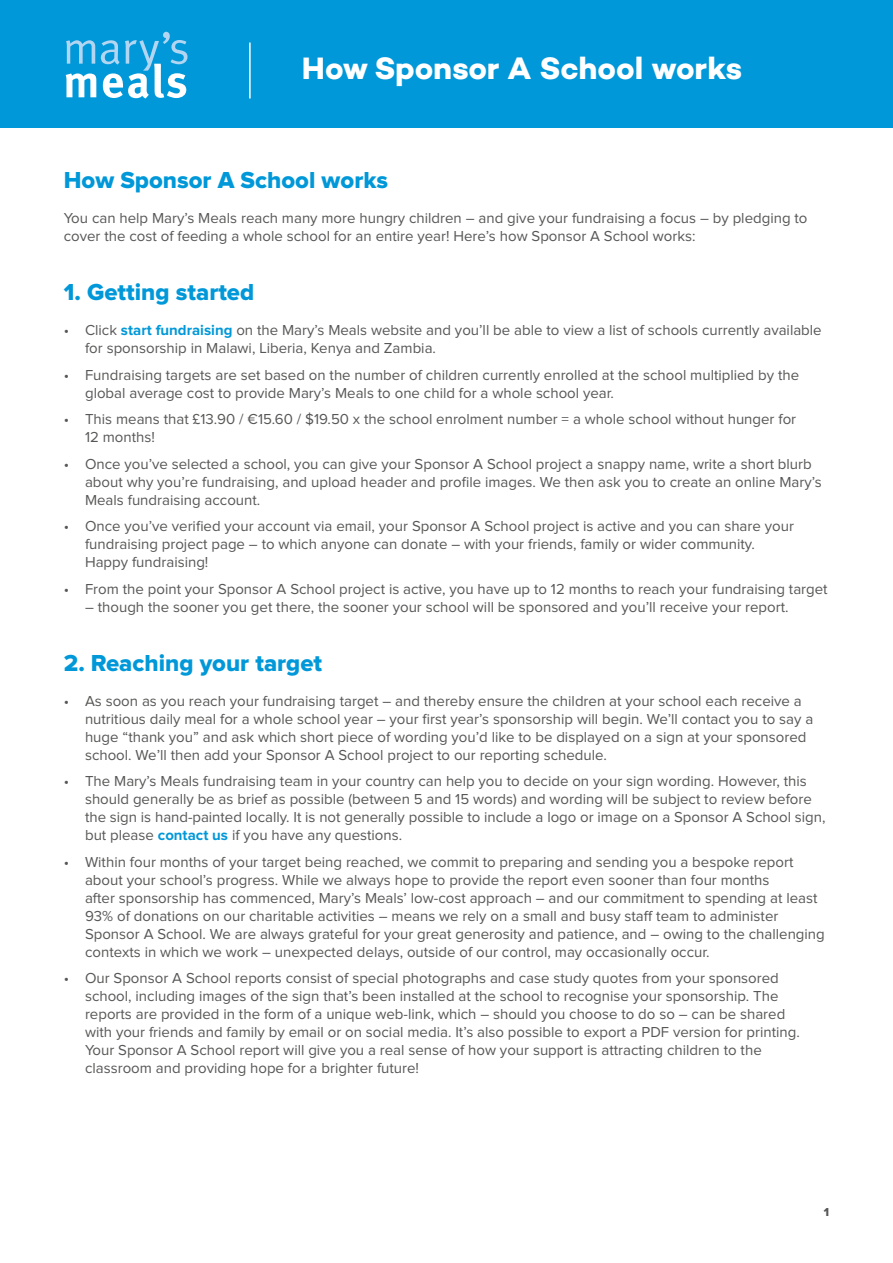
<style>
.page{position:relative;width:893px;height:1263px;background:#fff}
.page>*{position:absolute;margin:0;border:0;box-sizing:border-box;transform-origin:0 0}
.t1{font:31.5px "Campton Bold DEMO";letter-spacing:-.005em;color:#fff}
.t2{font:24px "Proxima Nova Extrabld";color:#0098d8}
.t3{font:15px/18px "Proxima Nova";color:#575756}
.t4{font:12px "Proxima Nova Extrabld";color:#575756}
.s1{font-weight:700;color:#0098d8}
</style>
<div class="page">
<div style="left:0;top:0;width:893px;height:128px;background:#0098d8"></div>
<svg style="left:66px;top:32px;width:121px;height:66px"></svg>
<hr style="left:249px;top:43px;width:2px;height:55px;background:#fff">
<h1 class="t1" style="left:302px;top:50px;width:442px">How Sponsor A School works</h1>
<h2 class="t2" style="left:64px;top:169px;width:326px">How Sponsor A School works</h2>
<p class="t3" style="left:64px;top:210px;width:745px">You can help Mary’s Meals reach many more hungry children – and give your fundraising a focus – by pledging to cover the cost of feeding a whole school for an entire year! Here’s how Sponsor A School works:</p>
<h2 class="t2" style="left:64px;top:281px;width:192px">1. Getting started</h2>
<p class="t3" style="left:85px;top:322px;width:738px;text-indent:-21px">• Click <span class="s1">start fundraising</span> on the Mary’s Meals website and you’ll be able to view a list of schools currently available for sponsorship in Malawi, Liberia, Kenya and Zambia.</p>
<p class="t3" style="left:85px;top:366px;width:716px;text-indent:-21px">• Fundraising targets are set based on the number of children currently enrolled at the school multiplied by the global average cost to provide Mary’s Meals to one child for a whole school year.</p>
<p class="t3" style="left:85px;top:411px;width:713px;text-indent:-21px">• This means that £13.90 / €15.60 / $19.50 x the school enrolment number = a whole school without hunger for<br>12 months!</p>
<p class="t3" style="left:85px;top:455px;width:738px;text-indent:-21px">• Once you’ve selected a school, you can give your Sponsor A School project a snappy name, write a short blurb about why you’re fundraising, and upload header and profile images. We then ask you to create an online Mary’s<br>Meals fundraising account.</p>
<p class="t3" style="left:85px;top:518px;width:710px;text-indent:-21px">• Once you’ve verified your account via email, your Sponsor A School project is active and you can share your fundraising project page – to which anyone can donate – with your friends, family or wider community.<br>Happy fundraising!</p>
<p class="t3" style="left:64px;top:580px;width:765px">• From the point your Sponsor A School project is active, you have up to 12 months to reach your fundraising target</p>
<p class="t3" style="left:85px;top:598px;width:705px">– though the sooner you get there, the sooner your school will be sponsored and you’ll receive your report.</p>
<h2 class="t2" style="left:64px;top:652px;width:260px">2. Reaching your target</h2>
<p class="t3" style="left:85px;top:692px;width:730px;text-indent:-21px">• As soon as you reach your fundraising target – and thereby ensure the children at your school each receive a nutritious daily meal for a whole school year – your first year’s sponsorship will begin. We’ll contact you to say a huge “thank you” and ask which short piece of wording you’d like to be displayed on a sign at your sponsored school. We’ll then add your Sponsor A School project to our reporting schedule.</p>
<p class="t3" style="left:85px;top:773px;width:742px;text-indent:-21px">• The Mary’s Meals fundraising team in your country can help you to decide on your sign wording. However, this should generally be as brief as possible (between 5 and 15 words) and wording will be subject to review before the sign is hand-painted locally. It is not generally possible to include a logo or image on a Sponsor A School sign, but please <span class="s1">contact us</span> if you have any questions.</p>
<p class="t3" style="left:85px;top:853px;width:741px;text-indent:-21px">• Within four months of your target being reached, we commit to preparing and sending you a bespoke report about your school’s progress. While we always hope to provide the report even sooner than four months<br>after sponsorship has commenced, Mary’s Meals’ low-cost approach – and our commitment to spending at least 93% of donations on our charitable activities – means we rely on a small and busy staff team to administer Sponsor A School. We are always grateful for your great generosity and patience, and – owing to the challenging contexts in which we work – unexpected delays, outside of our control, may occasionally occur.</p>
<p class="t3" style="left:85px;top:970px;width:716px;text-indent:-21px">• Our Sponsor A School reports consist of special photographs and case study quotes from your sponsored school, including images of the sign that’s been installed at the school to recognise your sponsorship. The reports are provided in the form of a unique web-link, which – should you choose to do so – can be shared with your friends and family by email or on social media. It’s also possible to export a PDF version for printing.<br>Your Sponsor A School report will give you a real sense of how your support is attracting children to the classroom and providing hope for a brighter future!</p>
<p class="t4" style="left:824px;top:1206px;width:7px">1</p>
</div>
